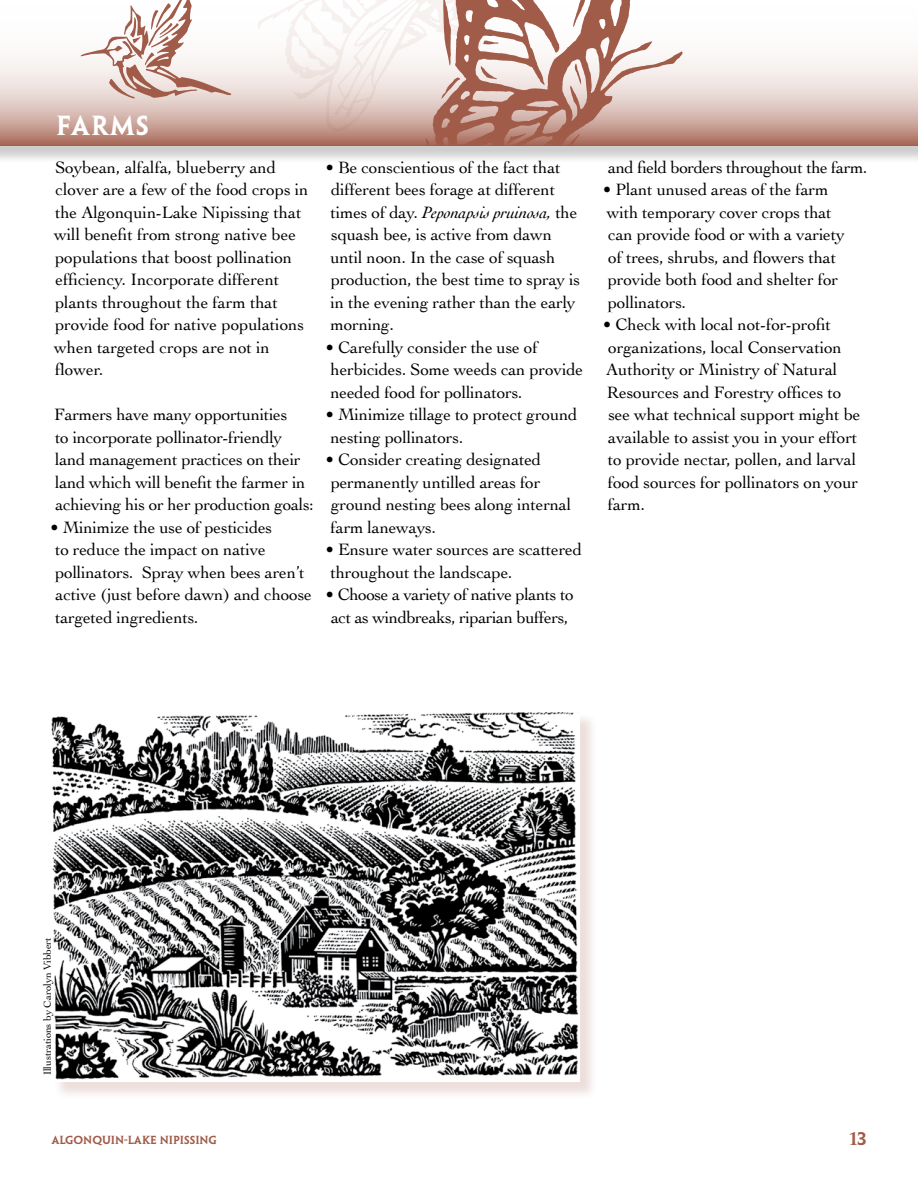
<style>
.page{position:relative;width:918px;height:1188px;background:#fff}
.page>*{position:absolute;margin:0;border:0;box-sizing:border-box;transform-origin:0 0}
.t1{font:24.75px "Penumbra MM 585 1000";letter-spacing:.05em;color:#fff}
.t2{font:17.25px/22.5px "Cochin";letter-spacing:-.01em;color:#000}
.t3{font:16.5px "Penumbra MM 585 1000";color:#a05b49}
.t4{font:10.5px "Cochin";letter-spacing:-.005em;color:#000}
.t5{font:10.5px "Penumbra MM 585 1000";letter-spacing:-.005em;color:#a05b49}
.s1{font-style:italic}
</style>
<div class="page">
<div style="left:0;top:0;width:918px;height:164px;background:#000;opacity:.2"></div>
<svg style="left:0;top:0;width:918px;height:146px"></svg>
<svg style="left:248px;top:0;width:435px;height:145px"></svg>
<svg style="left:80px;top:0;width:151px;height:99px"></svg>
<div style="left:53px;top:712px;width:545px;height:388px;background:#a05b49;opacity:.2"></div>
<img style="left:51px;top:712px;width:528px;height:369px">
<h1 class="t1" style="left:56px;top:111px;width:95px">FARMS</h1>
<p class="t2" style="left:54px;top:155px;width:256px">Soybean, alfalfa, blueberry and clover are a few of the food crops in the Algonquin-Lake Nipissing that will benefit from strong native bee populations that boost pollination efficiency. Incorporate different plants throughout the farm that provide food for native populations when targeted crops are not in flower.</p>
<p class="t2" style="left:54px;top:403px;width:261px">Farmers have many opportunities<br>to incorporate pollinator-friendly land management practices on their land which will benefit the farmer in achieving his or her production goals:</p>
<p class="t2" style="left:50px;top:515px;width:263px">• Minimize the use of pesticides<br>to reduce the impact on native pollinators. Spray when bees aren’t active (just before dawn) and choose targeted ingredients.</p>
<p class="t2" style="left:326px;top:155px;width:256px">• Be conscientious of the fact that different bees forage at different times of day. <span class="s1">Peponapsis pruinosa,</span> the squash bee, is active from dawn until noon. In the case of squash production, the best time to spray is in the evening rather than the early morning.</p>
<p class="t2" style="left:326px;top:335px;width:259px">• Carefully consider the use of herbicides. Some weeds can provide needed food for pollinators.</p>
<p class="t2" style="left:326px;top:402px;width:253px">• Minimize tillage to protect ground nesting pollinators.</p>
<p class="t2" style="left:326px;top:447px;width:247px">• Consider creating designated permanently untilled areas for ground nesting bees along internal farm laneways.</p>
<p class="t2" style="left:326px;top:537px;width:258px">• Ensure water sources are scattered throughout the landscape.</p>
<p class="t2" style="left:326px;top:582px;width:250px;text-align:center">• Choose a variety of native plants to act as windbreaks, riparian buffers,</p>
<p class="t2" style="left:608px;top:155px;width:261px">and field borders throughout the farm.</p>
<p class="t2" style="left:603px;top:178px;width:243px">• Plant unused areas of the farm with temporary cover crops that can provide food or with a variety of trees, shrubs, and flowers that provide both food and shelter for pollinators.</p>
<p class="t2" style="left:603px;top:313px;width:259px">• Check with local not-for-profit organizations, local Conservation<br>Authority or Ministry of Natural<br>Resources and Forestry offices to see what technical support might be available to assist you in your effort to provide nectar, pollen, and larval food sources for pollinators on your farm.</p>
<p class="t4" style="left:40px;top:1075px;width:140px;rotate:-90deg">Illustrations by Carolyn Vibbert</p>
<p class="t5" style="left:51px;top:1134px;width:167px">ALGONQUIN-LAKE NIPISSING</p>
<p class="t3" style="left:850px;top:1129px;width:19px">13</p>
</div>
